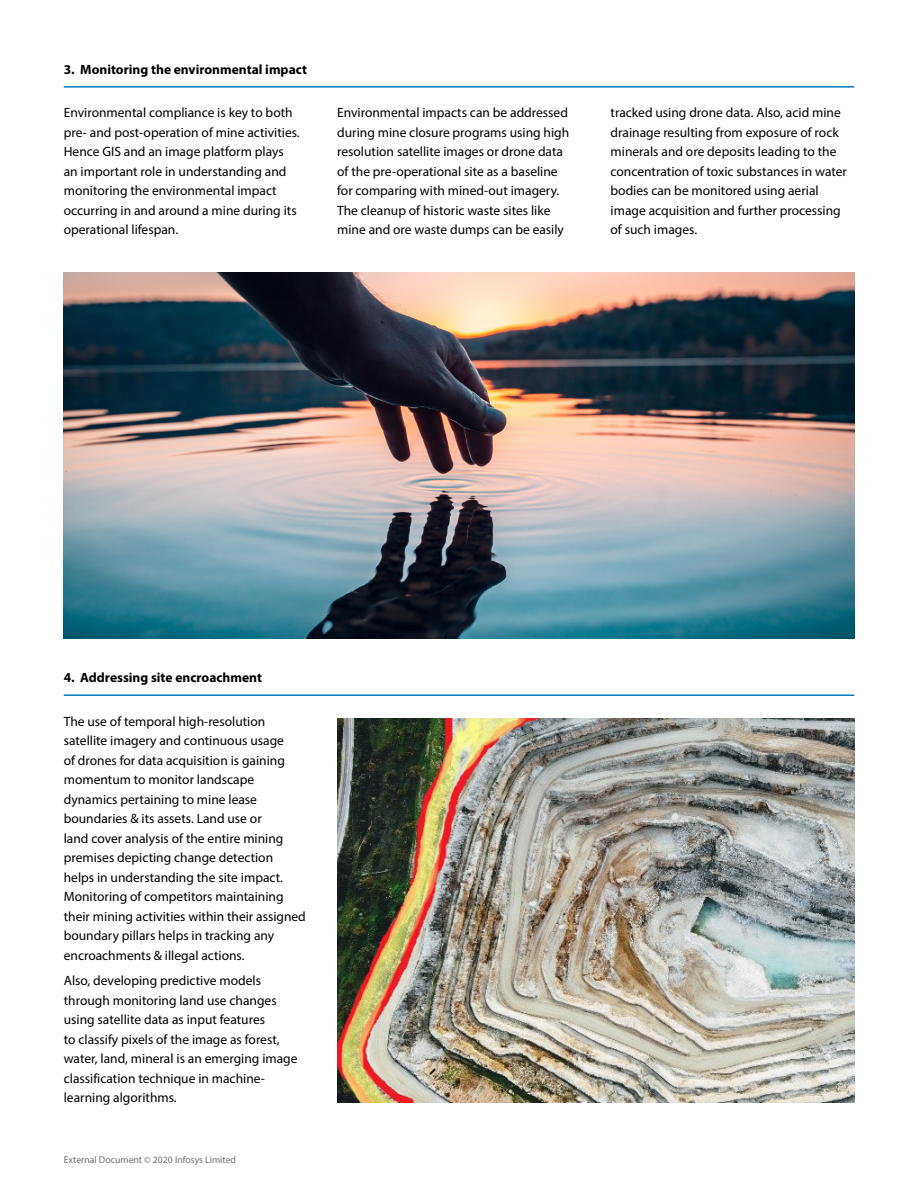
<style>
.page{position:relative;width:918px;height:1188px;background:#fff}
.page>*{position:absolute;margin:0;border:0;box-sizing:border-box;transform-origin:0 0}
.t1{font:13.5px/19.5px "Myriad Pro";color:#000}
.t2{font:700 13.5px "Myriad Pro";color:#000}
.t3{font:9.75px "Myriad Pro";color:#6d6e71}
</style>
<div class="page">
<hr style="left:64px;top:86px;width:790px;height:2px;background:#007cc3">
<hr style="left:64px;top:694px;width:790px;height:2px;background:#007cc3">
<img style="left:337px;top:719px;width:517px;height:384px">
<img style="left:64px;top:273px;width:790px;height:366px">
<p class="t2" style="left:64px;top:61px;width:245px">3. Monitoring the environmental impact</p>
<p class="t1" style="left:64px;top:103px;width:238px">Environmental compliance is key to both pre- and post-operation of mine activities.<br>Hence GIS and an image platform plays an important role in understanding and monitoring the environmental impact occurring in and around a mine during its operational lifespan.</p>
<p class="t1" style="left:337px;top:103px;width:234px">Environmental impacts can be addressed during mine closure programs using high resolution satellite images or drone data of the pre-operational site as a baseline for comparing with mined-out imagery.<br>The cleanup of historic waste sites like mine and ore waste dumps can be easily</p>
<p class="t1" style="left:611px;top:103px;width:238px">tracked using drone data. Also, acid mine drainage resulting from exposure of rock minerals and ore deposits leading to the concentration of toxic substances in water bodies can be monitored using aerial image acquisition and further processing of such images.</p>
<p class="t2" style="left:64px;top:669px;width:200px">4. Addressing site encroachment</p>
<p class="t1" style="left:64px;top:711px;width:244px">The use of temporal high-resolution satellite imagery and continuous usage<br>of drones for data acquisition is gaining momentum to monitor landscape dynamics pertaining to mine lease boundaries &amp; its assets. Land use or<br>land cover analysis of the entire mining premises depicting change detection helps in understanding the site impact.<br>Monitoring of competitors maintaining their mining activities within their assigned boundary pillars helps in tracking any encroachments &amp; illegal actions.</p>
<p class="t1" style="left:64px;top:971px;width:235px">Also, developing predictive models through monitoring land use changes using satellite data as input features<br>to classify pixels of the image as forest, water, land, mineral is an emerging image classification technique in machine&shy;learning algorithms.</p>
<p class="t3" style="left:64px;top:1154px;width:174px">External Document © 2020 Infosys Limited</p>
</div>
